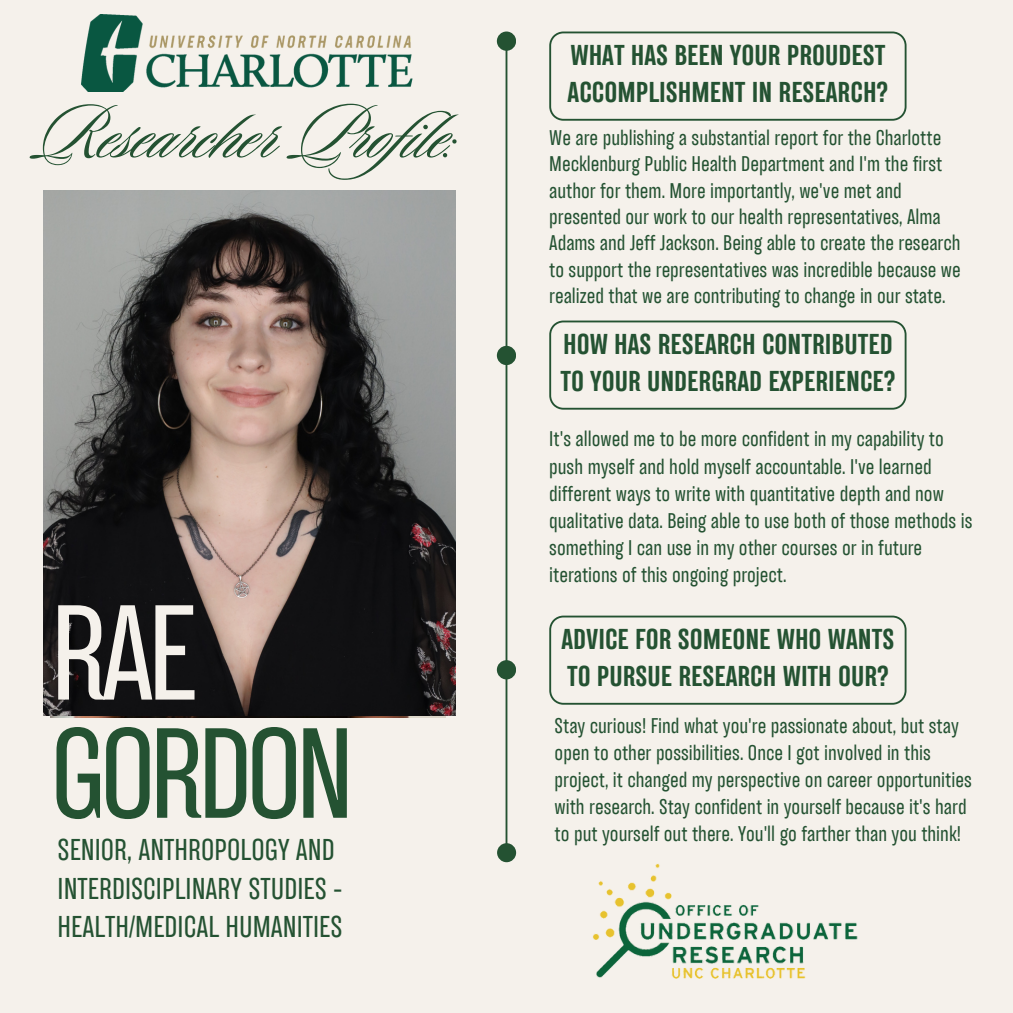
<style>
.page{position:relative;width:1013px;height:1013px;background:#fff}
.page>*{position:absolute;margin:0;border:0;box-sizing:border-box;transform-origin:0 0}
.t1{font:122.38px "TT Backwards Sans";color:#f5f1eb}
.t2{font:116.12px "TT Backwards Sans";letter-spacing:-.055em;color:#245232}
.t3{font:80px "Sloop Script Pro";color:#245232}
.t4{font:27.5px/38.5px "TT Backwards Sans";color:#245232}
.t5{font:700 26.25px/36.5px "TT Backwards Sans";color:#245232}
.t6{font:19.38px/27.1px "TT Backwards Sans";color:#245232}
</style>
<div class="page">
<div style="left:0;top:0;width:1012px;height:1012px;background:#f5f1eb"></div>
<hr style="left:505px;top:42px;width:2px;height:819px;background:#245232">
<div style="left:497px;top:32px;width:19px;height:19px;background:#245232;border-radius:50%"></div>
<div style="left:497px;top:346px;width:19px;height:19px;background:#245232;border-radius:50%"></div>
<div style="left:497px;top:660px;width:19px;height:19px;background:#245232;border-radius:50%"></div>
<div style="left:497px;top:843px;width:19px;height:19px;background:#245232;border-radius:50%"></div>
<svg style="left:549px;top:32px;width:357px;height:89px"></svg>
<svg style="left:549px;top:320px;width:357px;height:89px"></svg>
<svg style="left:549px;top:615px;width:357px;height:89px"></svg>
<img style="left:81px;top:15px;width:332px;height:77px">
<img style="left:593px;top:863px;width:265px;height:116px">
<img style="left:43px;top:190px;width:412px;height:525px">
<p class="t3" style="left:34px;top:93px;width:480px">Researcher Profile:</p>
<p class="t1" style="left:50px;top:589px;width:149px">RAE</p>
<p class="t2" style="left:50px;top:713px;width:306px">GORDON</p>
<p class="t4" style="left:58px;top:833px;width:286px">SENIOR, ANTHROPOLOGY AND<br>INTERDISCIPLINARY STUDIES -</p>
<p class="t4" style="left:58px;top:910px;width:286px">HEALTH/MEDICAL HUMANITIES</p>
<p class="t5" style="left:567px;top:40px;width:322px">WHAT HAS BEEN YOUR PROUDEST<br>ACCOMPLISHMENT IN RESEARCH?</p>
<p class="t6" style="left:549px;top:127px;width:413px;line-height:26.2px">We are publishing a substantial report for the Charlotte Mecklenburg Public Health Department and I'm the first author for them. More importantly, we've met and presented our work to our health representatives, Alma Adams and Jeff Jackson. Being able to create the research to support the representatives was incredible because we realized that we are contributing to change in our state.</p>
<p class="t5" style="left:560px;top:329px;width:336px">HOW HAS RESEARCH CONTRIBUTED<br>TO YOUR UNDERGRAD EXPERIENCE?</p>
<p class="t6" style="left:549px;top:427px;width:425px">It's allowed me to be more confident in my capability to push myself and hold myself accountable. I've learned different ways to write with quantitative depth and now qualitative data. Being able to use both of those methods is something I can use in my other courses or in future iterations of this ongoing project.</p>
<p class="t5" style="left:561px;top:624px;width:334px">ADVICE FOR SOMEONE WHO WANTS<br>TO PURSUE RESEARCH WITH OUR?</p>
<p class="t6" style="left:554px;top:713px;width:418px">Stay curious! Find what you're passionate about, but stay open to other possibilities. Once I got involved in this project, it changed my perspective on career opportunities with research. Stay confident in yourself because it's hard to put yourself out there. You'll go farther than you think!</p>
</div>
